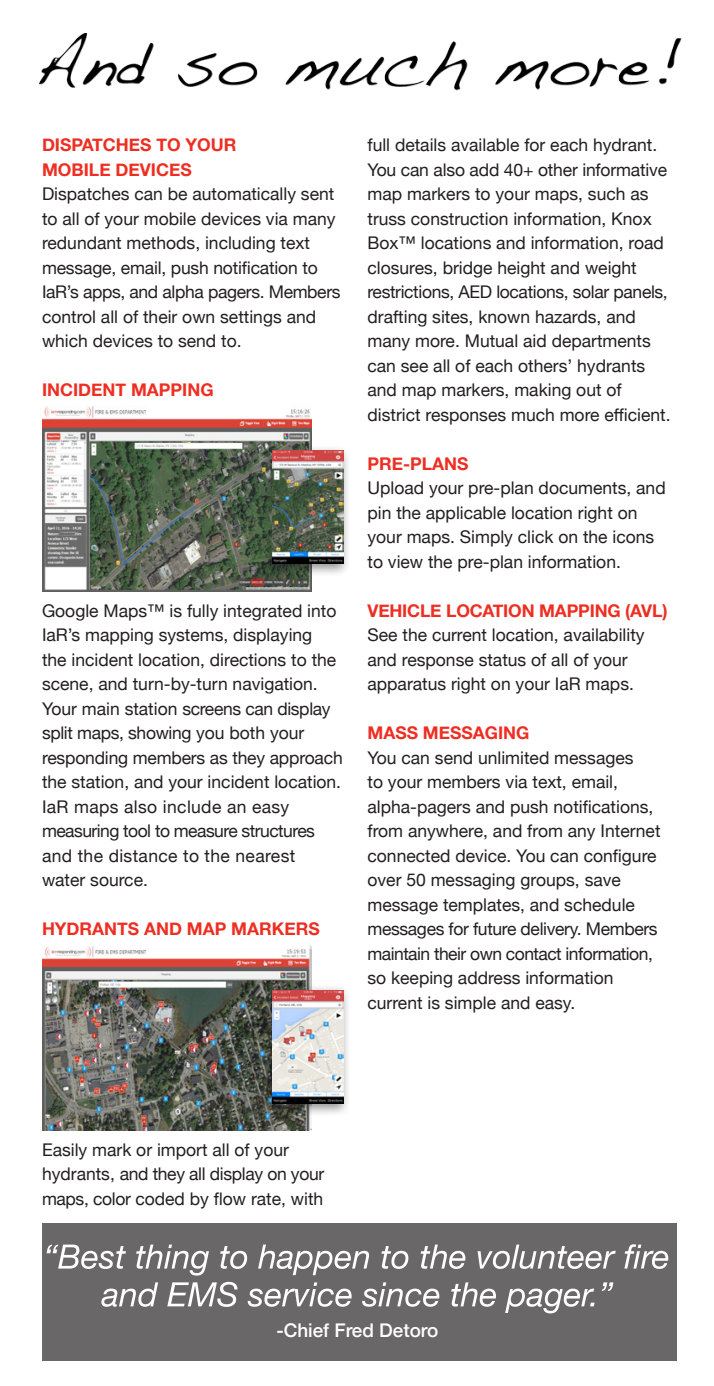
<style>
.page{position:relative;width:714px;height:1386px;background:#fff}
.page>*{position:absolute;margin:0;border:0;box-sizing:border-box;transform-origin:0 0}
.t1{font:500 18.9px "Helvetica Neue";color:#fff}
.Body_Copy{font:17.5px/24.5px "Helvetica Neue";color:#231f20}
.Subhead{font:700 17.5px/24.5px "Helvetica Neue";color:#ee2e22}
</style>
<div class="page">
<div style="left:42px;top:1223px;width:634px;height:138px;background:#696767"></div>
<img style="left:40px;top:33px;width:642px;height:58px">
<img style="left:42px;top:406px;width:269px;height:185px">
<img style="left:42px;top:945px;width:269px;height:186px">
<div style="left:262px;top:444px;width:89px;height:133px;background:#231f20;opacity:.5"></div>
<img style="left:273px;top:450px;width:71px;height:114px">
<div style="left:262px;top:984px;width:89px;height:133px;background:#231f20;opacity:.5"></div>
<img style="left:273px;top:990px;width:71px;height:114px">
<svg style="left:47px;top:1244px;width:621px;height:32px"></svg>
<svg style="left:101px;top:1282px;width:512px;height:31px"></svg>
<p class="Subhead" style="left:42px;top:133px;width:196px">DISPATCHES TO YOUR<br>MOBILE DEVICES</p>
<p class="Body_Copy" style="left:42px;top:183px;width:300px">Dispatches can be automatically sent to all of your mobile devices via many redundant methods, including text message, email, push notification to IaR’s apps, and alpha pagers. Members control all of their own settings and which devices to send to.</p>
<p class="Subhead" style="left:42px;top:378px;width:173px">INCIDENT MAPPING</p>
<p class="Body_Copy" style="left:42px;top:599px;width:302px">Google Maps™ is fully integrated into IaR’s mapping systems, displaying<br>the incident location, directions to the scene, and turn-by-turn navigation.<br>Your main station screens can display split maps, showing you both your responding members as they approach the station, and your incident location.<br>IaR maps also include an easy measuring tool to measure structures and the distance to the nearest water source.</p>
<p class="Subhead" style="left:42px;top:917px;width:279px">HYDRANTS AND MAP MARKERS</p>
<p class="Body_Copy" style="left:368px;top:134px;width:305px">full details available for each hydrant.<br>You can also add 40+ other informative map markers to your maps, such as truss construction information, Knox Box™ locations and information, road closures, bridge height and weight restrictions, AED locations, solar panels, drafting sites, known hazards, and many more. Mutual aid departments can see all of each others’ hydrants and map markers, making out of district responses much more efficient.</p>
<p class="Subhead" style="left:368px;top:452px;width:103px">PRE-PLANS</p>
<p class="Body_Copy" style="left:368px;top:477px;width:300px">Upload your pre-plan documents, and pin the applicable location right on your maps. Simply click on the icons to view the pre-plan information.</p>
<p class="Subhead" style="left:368px;top:599px;width:302px">VEHICLE LOCATION MAPPING (AVL)</p>
<p class="Body_Copy" style="left:368px;top:624px;width:279px">See the current location, availability and response status of all of your apparatus right on your IaR maps.</p>
<p class="Subhead" style="left:368px;top:721px;width:164px">MASS MESSAGING</p>
<p class="Body_Copy" style="left:368px;top:746px;width:295px">You can send unlimited messages<br>to your members via text, email, alpha-pagers and push notifications, from anywhere, and from any Internet connected device. You can configure over 50 messaging groups, save message templates, and schedule messages for future delivery. Members maintain their own contact information, so keeping address information current is simple and easy.</p>
<p class="Body_Copy" style="left:42px;top:1138px;width:284px">Easily mark or import all of your hydrants, and they all display on your maps, color coded by flow rate, with</p>
<p class="t1" style="left:276px;top:1315px;width:164px">-Chief Fred Detoro</p>
</div>
